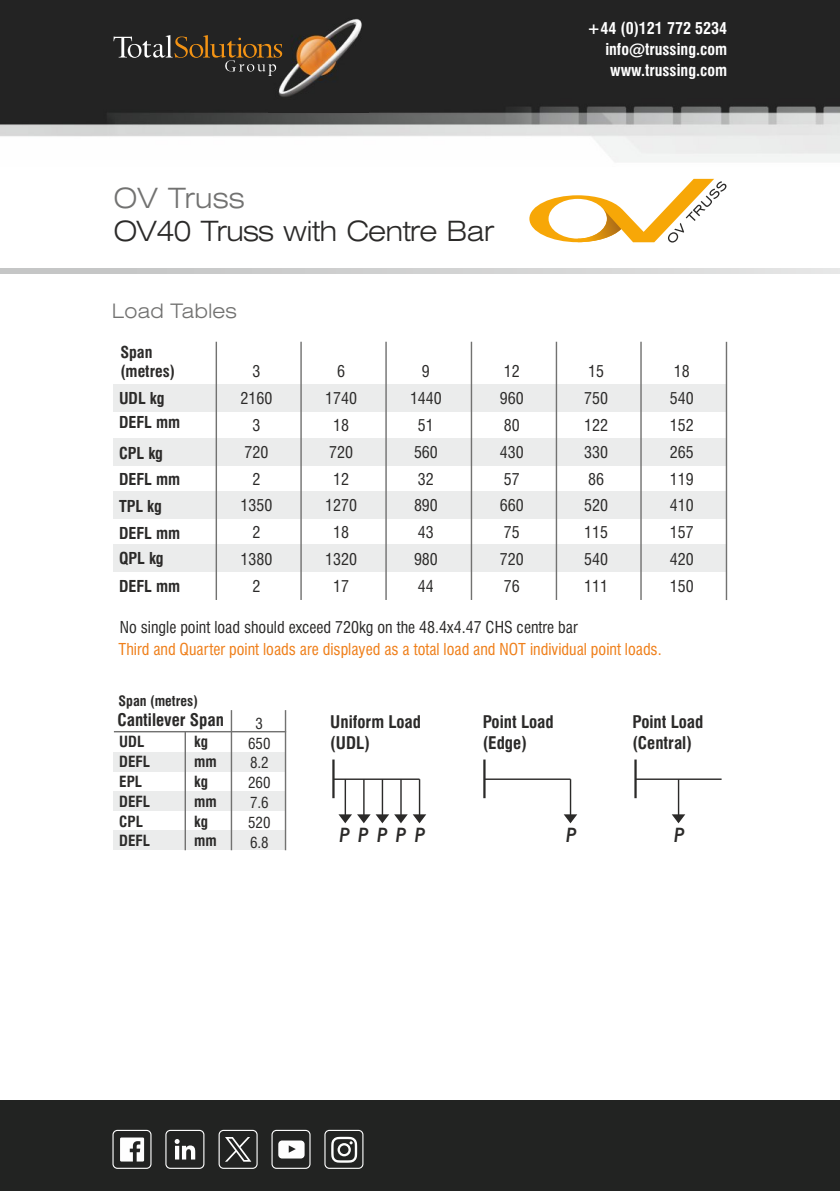
<style>
.page{position:relative;width:840px;height:1191px;background:#fff}
.page>*{position:absolute;margin:0;border:0;box-sizing:border-box;transform-origin:0 0}
.t1{font:300 expanded 28px "Swiss 721 BT";letter-spacing:-.03em;color:#2b2a29}
.t2{font:300 expanded 28px "Swiss 721 BT";color:#727271}
.t3{font:300 expanded 20px "Swiss 721 BT";color:#727271}
.t4{font:italic 500 20px "Futura BT";letter-spacing:.395em;color:#2b2a29}
.t5{font:700 condensed 17px/20.4px "Swiss 721 BT";color:#2b2a29}
.t6{font:condensed 16px/26.8px "Swiss 721 BT";color:#2b2a29;text-align:center}
.t7{font:condensed 16px "Swiss 721 BT";color:#ef7f1a}
.t8{font:700 condensed 16px/26.8px "Swiss 721 BT";color:#2b2a29}
.t9{font:700 condensed 16px/21.2px "Swiss 721 BT";color:#fefefe;text-align:right}
.t10{font:700 condensed 15px/19.8px "Swiss 721 BT";color:#2b2a29}
.t11{font:condensed 15px/19.8px "Swiss 721 BT";color:#2b2a29;text-align:center}
.t12{font:700 condensed 14px "Swiss 721 BT";color:#2b2a29}
</style>
<div class="page">
<img style="left:0;top:0;width:839px;height:162px">
<img style="left:269px;top:12px;width:99px;height:100px">
<svg style="left:113px;top:35px;width:170px;height:41px;background:#41392f"></svg>
<svg style="left:529px;top:179px;width:197px;height:64px"></svg>
<svg style="left:0;top:269px;width:839px;height:5px;background:#d2d2d2"></svg>
<div style="left:0;top:1100px;width:839px;height:91px;background:#222322"></div>
<div style="left:218px;top:1129px;width:39px;height:39px;border:1px solid #fefefe;border-radius:4px"></div>
<svg style="left:225px;top:1137px;width:26px;height:24px"></svg>
<div style="left:112px;top:1129px;width:39px;height:39px;border:1px solid #fefefe;border-radius:4px"></div>
<div style="left:165px;top:1129px;width:39px;height:39px;border:1px solid #fefefe;border-radius:4px"></div>
<div style="left:271px;top:1129px;width:39px;height:39px;border:1px solid #fefefe;border-radius:4px"></div>
<div style="left:324px;top:1129px;width:39px;height:39px;border:1px solid #fefefe;border-radius:4px"></div>
<svg style="left:331px;top:1136px;width:26px;height:26px"></svg>
<svg style="left:278px;top:1140px;width:26px;height:18px"></svg>
<svg style="left:174px;top:1139px;width:21px;height:20px"></svg>
<svg style="left:120px;top:1137px;width:24px;height:24px"></svg>
<div style="left:113px;top:384px;width:613px;height:28px;background:#ebecec"></div>
<div style="left:113px;top:438px;width:613px;height:27px;background:#ebecec"></div>
<div style="left:113px;top:491px;width:613px;height:28px;background:#ebecec"></div>
<div style="left:113px;top:544px;width:613px;height:28px;background:#ebecec"></div>
<hr style="left:215px;top:342px;width:2px;height:258px;background:#727271">
<hr style="left:300px;top:342px;width:1px;height:258px;background:#727271">
<hr style="left:555px;top:342px;width:2px;height:258px;background:#727271">
<hr style="left:640px;top:342px;width:1px;height:258px;background:#727271">
<hr style="left:385px;top:342px;width:1px;height:258px;background:#727271">
<hr style="left:470px;top:342px;width:2px;height:258px;background:#727271">
<hr style="left:725px;top:342px;width:1px;height:258px;background:#727271">
<div style="left:113px;top:830px;width:172px;height:20px;background:#ebecec"></div>
<div style="left:113px;top:791px;width:172px;height:20px;background:#ebecec"></div>
<div style="left:113px;top:752px;width:172px;height:19px;background:#ebecec"></div>
<hr style="left:284px;top:710px;width:2px;height:140px;background:#727271">
<hr style="left:230px;top:710px;width:2px;height:140px;background:#727271">
<hr style="left:114px;top:731px;width:172px;height:1px;background:#727271">
<hr style="left:184px;top:732px;width:2px;height:118px;background:#727271">
<hr style="left:634px;top:759px;width:2px;height:39px;background:#2b2a29">
<hr style="left:635px;top:778px;width:86px;height:2px;background:#2b2a29">
<hr style="left:677px;top:779px;width:2px;height:43px;background:#2b2a29">
<svg style="left:671px;top:814px;width:14px;height:9px"></svg>
<hr style="left:483px;top:759px;width:2px;height:39px;background:#2b2a29">
<hr style="left:484px;top:778px;width:86px;height:2px;background:#2b2a29">
<hr style="left:569px;top:779px;width:2px;height:43px;background:#2b2a29">
<svg style="left:563px;top:814px;width:14px;height:9px"></svg>
<hr style="left:332px;top:759px;width:2px;height:39px;background:#2b2a29">
<hr style="left:333px;top:778px;width:86px;height:2px;background:#2b2a29">
<hr style="left:381px;top:779px;width:2px;height:43px;background:#2b2a29">
<hr style="left:418px;top:779px;width:2px;height:43px;background:#2b2a29">
<hr style="left:400px;top:779px;width:1px;height:43px;background:#2b2a29">
<hr style="left:363px;top:779px;width:1px;height:43px;background:#2b2a29">
<hr style="left:344px;top:779px;width:2px;height:43px;background:#2b2a29">
<svg style="left:338px;top:814px;width:88px;height:9px"></svg>
<h1 class="t2" style="left:113px;top:186px;width:132px">OV Truss</h1>
<h1 class="t1" style="left:113px;top:220px;width:382px">OV40 Truss with Centre Bar</h1>
<p class="t3" style="left:112px;top:302px;width:126px">Load Tables</p>
<p class="t9" style="left:586px;top:19px;width:141px">+44 (0)121 772 5234 info@trussing.com www.trussing.com</p>
<p class="t8" style="left:120px;top:344px;width:56px;line-height:19.2px">Span (metres)</p>
<p class="t8" style="left:119px;top:388px;width:62px;line-height:23.4px">UDL kg<br>DEFL mm</p>
<p class="t8" style="left:119px;top:441px;width:62px">CPL kg<br>DEFL mm<br>TPL kg<br>DEFL mm</p>
<p class="t8" style="left:119px;top:546px;width:62px;line-height:27.8px">QPL kg<br>DEFL mm</p>
<p class="t6" style="left:240px;top:359px;width:33px">3<br>2160<br>3<br>720<br>2<br>1350<br>2<br>1380<br>2</p>
<p class="t6" style="left:325px;top:359px;width:33px">6<br>1740<br>18<br>720<br>12<br>1270<br>18<br>1320<br>17</p>
<p class="t6" style="left:410px;top:359px;width:33px">9<br>1440<br>51<br>560<br>32<br>890<br>43<br>980<br>44</p>
<p class="t6" style="left:499px;top:359px;width:25px;text-align:left">12<br>960<br>80<br>430<br>57<br>660<br>75<br>720<br>76</p>
<p class="t6" style="left:584px;top:359px;width:25px;text-align:left">15<br>750<br>122<br>330<br>86<br>520<br>115<br>540<br>111</p>
<p class="t6" style="left:669px;top:359px;width:25px;text-align:left">18<br>540<br>152<br>265<br>119<br>410<br>157<br>420<br>150</p>
<p class="t6" style="left:120px;top:615px;width:459px">No single point load should exceed 720kg on the 48.4x4.47 CHS centre bar</p>
<p class="t7" style="left:118px;top:643px;width:544px">Third and Quarter point loads are displayed as a total load and NOT individual point loads.</p>
<p class="t12" style="left:118px;top:695px;width:81px">Span (metres)</p>
<p class="t5" style="left:117px;top:711px;width:108px">Cantilever Span</p>
<p class="t11" style="left:248px;top:715px;width:24px">3<br>650<br>8.2<br>260<br>7.6<br>520<br>6.8</p>
<p class="t10" style="left:119px;top:733px;width:32px">UDL<br>DEFL<br>EPL<br>DEFL<br>CPL<br>DEFL</p>
<p class="t10" style="left:194px;top:733px;width:24px">kg mm kg mm kg mm</p>
<p class="t5" style="left:330px;top:713px;width:92px">Uniform Load (UDL)</p>
<p class="t4" style="left:339px;top:827px;width:88px">PPPPP</p>
<p class="t5" style="left:482px;top:713px;width:72px">Point Load (Edge)</p>
<p class="t4" style="left:565px;top:827px;width:12px">P</p>
<p class="t5" style="left:632px;top:713px;width:72px">Point Load (Central)</p>
<p class="t4" style="left:673px;top:827px;width:12px">P</p>
</div>
